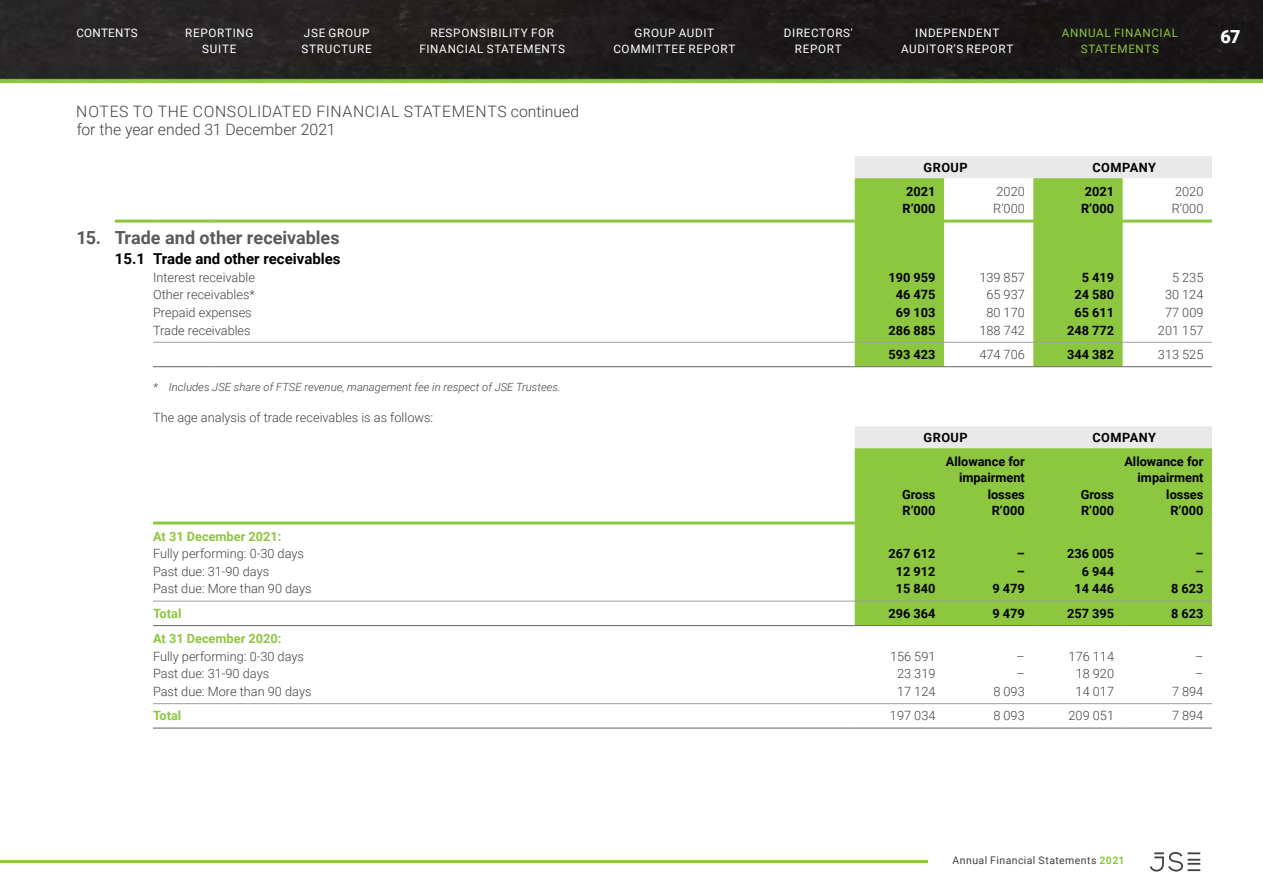
<style>
.page{position:relative;width:1263px;height:893px;background:#fff}
.page>*{position:absolute;margin:0;border:0;box-sizing:border-box;transform-origin:0 0}
.t1{font:700 18px "Roboto";color:#5a5a5a}
.t2{font:900 18px "Roboto";color:#fff}
.t3{font:300 15.75px/18px "Roboto";letter-spacing:.01em;color:#414042}
.t4{font:700 15px "Roboto";color:#000}
.t5{font:300 12.75px "Roboto";color:#414042}
.t6{font:700 12.75px/16.5px "Roboto";color:#000}
.t7{font:700 12.75px "Roboto";color:#8dc63f}
.t8{font:700 12.75px "Roboto";letter-spacing:.035em;color:#000}
.t9{font:11.7px/16px "Roboto";letter-spacing:.055em;color:#fff;text-align:center}
.t10{font:11.7px/16px "Roboto";letter-spacing:.06em;color:#8dc63f;text-align:center}
.t11{font:11.7px "Roboto";letter-spacing:.025em;color:#fff}
.t12{font:italic 300 11.25px "Roboto";color:#414042}
.t13{font:10.5px "Roboto";letter-spacing:.04em;color:#414042}
.s1{font-weight:700;color:#8dc63f}
</style>
<div class="page">
<img style="left:0;top:0;width:1263px;height:82px">
<svg style="left:1150px;top:852px;width:50px;height:19px"></svg>
<hr style="left:0;top:861px;width:927px;height:2px;background:#8dc63f">
<div style="left:855px;top:156px;width:357px;height:22px;background:#e9e9ea"></div>
<svg style="left:855px;top:178px;width:268px;height:188px;fill:#8dc63f"></svg>
<hr style="left:115px;top:220px;width:38px;height:3px;background:#8dc63f">
<hr style="left:153px;top:220px;width:60px;height:3px;background:#8dc63f">
<hr style="left:213px;top:220px;width:642px;height:3px;background:#8dc63f">
<hr style="left:855px;top:220px;width:89px;height:3px;background:#8dc63f">
<hr style="left:944px;top:220px;width:89px;height:3px;background:#8dc63f">
<hr style="left:1033px;top:220px;width:90px;height:3px;background:#8dc63f">
<hr style="left:1123px;top:220px;width:89px;height:3px;background:#8dc63f">
<hr style="left:153px;top:342px;width:60px;height:1px;background:#9d9fa2">
<hr style="left:213px;top:342px;width:642px;height:1px;background:#9d9fa2">
<hr style="left:855px;top:342px;width:89px;height:1px;background:#9d9fa2">
<hr style="left:944px;top:342px;width:89px;height:1px;background:#9d9fa2">
<hr style="left:1033px;top:342px;width:90px;height:1px;background:#9d9fa2">
<hr style="left:1123px;top:342px;width:89px;height:1px;background:#9d9fa2">
<hr style="left:153px;top:366px;width:60px;height:1px;background:#727476">
<hr style="left:213px;top:366px;width:642px;height:1px;background:#727476">
<hr style="left:855px;top:366px;width:89px;height:1px;background:#727476">
<hr style="left:944px;top:366px;width:89px;height:1px;background:#727476">
<hr style="left:1033px;top:366px;width:90px;height:1px;background:#727476">
<hr style="left:1123px;top:366px;width:89px;height:1px;background:#727476">
<div style="left:855px;top:426px;width:357px;height:22px;background:#e9e9ea"></div>
<div style="left:855px;top:448px;width:357px;height:177px;background:#8dc63f"></div>
<hr style="left:153px;top:521px;width:702px;height:3px;background:#8dc63f">
<hr style="left:855px;top:521px;width:89px;height:3px;background:#8dc63f">
<hr style="left:944px;top:521px;width:89px;height:3px;background:#8dc63f">
<hr style="left:1033px;top:521px;width:90px;height:3px;background:#8dc63f">
<hr style="left:1123px;top:521px;width:89px;height:3px;background:#8dc63f">
<hr style="left:153px;top:601px;width:702px;height:1px;background:#9d9fa2">
<hr style="left:855px;top:601px;width:89px;height:1px;background:#9d9fa2">
<hr style="left:944px;top:601px;width:89px;height:1px;background:#9d9fa2">
<hr style="left:1033px;top:601px;width:90px;height:1px;background:#9d9fa2">
<hr style="left:1123px;top:601px;width:89px;height:1px;background:#9d9fa2">
<hr style="left:153px;top:703px;width:702px;height:1px;background:#9d9fa2">
<hr style="left:855px;top:703px;width:89px;height:1px;background:#9d9fa2">
<hr style="left:944px;top:703px;width:89px;height:1px;background:#9d9fa2">
<hr style="left:1033px;top:703px;width:90px;height:1px;background:#9d9fa2">
<hr style="left:1123px;top:703px;width:89px;height:1px;background:#9d9fa2">
<hr style="left:153px;top:625px;width:702px;height:1px;background:#727476">
<hr style="left:855px;top:625px;width:89px;height:1px;background:#727476">
<hr style="left:944px;top:625px;width:89px;height:1px;background:#727476">
<hr style="left:1033px;top:625px;width:90px;height:1px;background:#727476">
<hr style="left:1123px;top:625px;width:89px;height:1px;background:#727476">
<hr style="left:153px;top:727px;width:702px;height:2px;background:#727476">
<hr style="left:855px;top:727px;width:89px;height:2px;background:#727476">
<hr style="left:944px;top:727px;width:89px;height:2px;background:#727476">
<hr style="left:1033px;top:727px;width:90px;height:2px;background:#727476">
<hr style="left:1123px;top:727px;width:89px;height:2px;background:#727476">
<p class="t9" style="left:301px;top:25px;width:72px;text-align:left">JSE GROUP<br>STRUCTURE</p>
<p class="t9" style="left:784px;top:25px;width:70px">DIRECTORS'<br>REPORT</p>
<p class="t9" style="left:901px;top:25px;width:114px">INDEPENDENT<br>AUDITOR’S REPORT</p>
<p class="t10" style="left:1062px;top:25px;width:118px">ANNUAL FINANCIAL<br>STATEMENTS</p>
<p class="t11" style="left:76px;top:25px;width:63px">CONTENTS</p>
<p class="t9" style="left:419px;top:25px;width:147px">RESPONSIBILITY FOR<br>FINANCIAL STATEMENTS</p>
<p class="t9" style="left:613px;top:25px;width:124px">GROUP AUDIT<br>COMMITTEE REPORT</p>
<p class="t9" style="left:185px;top:25px;width:70px">REPORTING<br>SUITE</p>
<h1 class="t2" style="left:1220px;top:24px;width:22px">67</h1>
<p class="t3" style="left:77px;top:102px;width:504px">NOTES TO THE CONSOLIDATED FINANCIAL STATEMENTS continued for the year ended 31 December 2021</p>
<p class="t6" style="left:924px;top:159px;width:46px">GROUP</p>
<p class="t8" style="left:1092px;top:158px;width:65px">COMPANY</p>
<p class="t6" style="left:906px;top:183px;width:31px">2021</p>
<p class="t5" style="left:996px;top:182px;width:30px">2020</p>
<p class="t6" style="left:1085px;top:183px;width:31px">2021</p>
<p class="t5" style="left:1175px;top:182px;width:30px">2020</p>
<p class="t6" style="left:902px;top:200px;width:35px">R’000</p>
<p class="t5" style="left:993px;top:200px;width:33px">R’000</p>
<p class="t6" style="left:1081px;top:200px;width:35px">R’000</p>
<p class="t5" style="left:1172px;top:200px;width:33px">R’000</p>
<h1 class="t1" style="left:77px;top:225px;width:265px">15. Trade and other receivables</h1>
<p class="t4" style="left:115px;top:248px;width:227px">15.1 Trade and other receivables</p>
<p class="t5" style="left:153px;top:268px;width:103px">Interest receivable</p>
<p class="t6" style="left:888px;top:268px;width:49px">190 959</p>
<p class="t5" style="left:979px;top:268px;width:47px">139 857</p>
<p class="t6" style="left:1082px;top:268px;width:34px">5 419</p>
<p class="t5" style="left:1172px;top:268px;width:33px">5 235</p>
<p class="t5" style="left:153px;top:286px;width:103px">Other receivables*</p>
<p class="t6" style="left:896px;top:286px;width:41px">46 475</p>
<p class="t5" style="left:986px;top:286px;width:40px">65 937</p>
<p class="t6" style="left:1074px;top:286px;width:41px">24 580</p>
<p class="t5" style="left:1165px;top:286px;width:40px">30 124</p>
<p class="t5" style="left:153px;top:303px;width:100px">Prepaid expenses</p>
<p class="t6" style="left:896px;top:304px;width:41px">69 103</p>
<p class="t5" style="left:986px;top:303px;width:40px">80 170</p>
<p class="t6" style="left:1074px;top:304px;width:41px">65 611</p>
<p class="t5" style="left:1165px;top:303px;width:40px">77 009</p>
<p class="t5" style="left:153px;top:321px;width:99px">Trade receivables</p>
<p class="t6" style="left:888px;top:321px;width:49px">286 885</p>
<p class="t5" style="left:979px;top:321px;width:47px">188 742</p>
<p class="t6" style="left:1067px;top:321px;width:49px">248 772</p>
<p class="t5" style="left:1158px;top:321px;width:47px">201 157</p>
<p class="t6" style="left:888px;top:346px;width:49px">593 423</p>
<p class="t5" style="left:979px;top:346px;width:47px">474 706</p>
<p class="t6" style="left:1067px;top:346px;width:49px">344 382</p>
<p class="t5" style="left:1158px;top:346px;width:47px">313 525</p>
<p class="t12" style="left:153px;top:379px;width:409px">* Includes JSE share of FTSE revenue, management fee in respect of JSE Trustees.</p>
<p class="t5" style="left:153px;top:409px;width:282px">The age analysis of trade receivables is as follows:</p>
<p class="t6" style="left:924px;top:429px;width:46px">GROUP</p>
<p class="t8" style="left:1092px;top:428px;width:65px">COMPANY</p>
<p class="t6" style="left:902px;top:486px;width:35px">Gross<br>R’000</p>
<p class="t6" style="left:946px;top:453px;width:81px;text-align:right">Allowance for impairment losses<br>R’000</p>
<p class="t6" style="left:1081px;top:486px;width:35px">Gross<br>R’000</p>
<p class="t6" style="left:1124px;top:453px;width:81px;text-align:right">Allowance for impairment losses<br>R’000</p>
<p class="t7" style="left:153px;top:527px;width:130px">At 31 December 2021:</p>
<p class="t5" style="left:153px;top:545px;width:152px">Fully performing: 0-30 days</p>
<p class="t6" style="left:888px;top:545px;width:49px">267 612</p>
<p class="t6" style="left:1017px;top:545px;width:10px">–</p>
<p class="t6" style="left:1067px;top:545px;width:49px">236 005</p>
<p class="t6" style="left:1195px;top:545px;width:10px">–</p>
<p class="t5" style="left:153px;top:562px;width:118px">Past due: 31-90 days</p>
<p class="t6" style="left:896px;top:563px;width:41px">12 912</p>
<p class="t6" style="left:1017px;top:563px;width:10px">–</p>
<p class="t6" style="left:1082px;top:563px;width:34px">6 944</p>
<p class="t6" style="left:1195px;top:563px;width:10px">–</p>
<p class="t5" style="left:153px;top:580px;width:160px">Past due: More than 90 days</p>
<p class="t6" style="left:896px;top:580px;width:41px">15 840</p>
<p class="t6" style="left:992px;top:580px;width:34px">9 479</p>
<p class="t6" style="left:1074px;top:580px;width:41px">14 446</p>
<p class="t6" style="left:1171px;top:580px;width:34px">8 623</p>
<p class="t7" style="left:153px;top:604px;width:30px">Total</p>
<p class="t6" style="left:888px;top:605px;width:49px">296 364</p>
<p class="t6" style="left:992px;top:605px;width:34px">9 479</p>
<p class="t6" style="left:1067px;top:605px;width:49px">257 395</p>
<p class="t6" style="left:1171px;top:605px;width:34px">8 623</p>
<p class="t7" style="left:153px;top:630px;width:130px">At 31 December 2020:</p>
<p class="t5" style="left:153px;top:647px;width:152px">Fully performing: 0-30 days</p>
<p class="t5" style="left:890px;top:647px;width:47px">156 591</p>
<p class="t5" style="left:1016px;top:647px;width:10px">–</p>
<p class="t5" style="left:1068px;top:647px;width:47px">176 114</p>
<p class="t5" style="left:1195px;top:647px;width:10px">–</p>
<p class="t5" style="left:153px;top:665px;width:118px">Past due: 31-90 days</p>
<p class="t5" style="left:897px;top:665px;width:40px">23 319</p>
<p class="t5" style="left:1016px;top:665px;width:10px">–</p>
<p class="t5" style="left:1076px;top:665px;width:40px">18 920</p>
<p class="t5" style="left:1195px;top:665px;width:10px">–</p>
<p class="t5" style="left:153px;top:682px;width:160px">Past due: More than 90 days</p>
<p class="t5" style="left:897px;top:682px;width:40px">17 124</p>
<p class="t5" style="left:993px;top:682px;width:33px">8 093</p>
<p class="t5" style="left:1076px;top:682px;width:40px">14 017</p>
<p class="t5" style="left:1172px;top:682px;width:33px">7 894</p>
<p class="t7" style="left:153px;top:707px;width:30px">Total</p>
<p class="t5" style="left:890px;top:707px;width:47px">197 034</p>
<p class="t5" style="left:993px;top:707px;width:33px">8 093</p>
<p class="t5" style="left:1068px;top:707px;width:47px">209 051</p>
<p class="t5" style="left:1172px;top:707px;width:33px">7 894</p>
<p class="t13" style="left:952px;top:853px;width:174px">Annual Financial Statements <span class="s1">2021</span></p>
</div>
